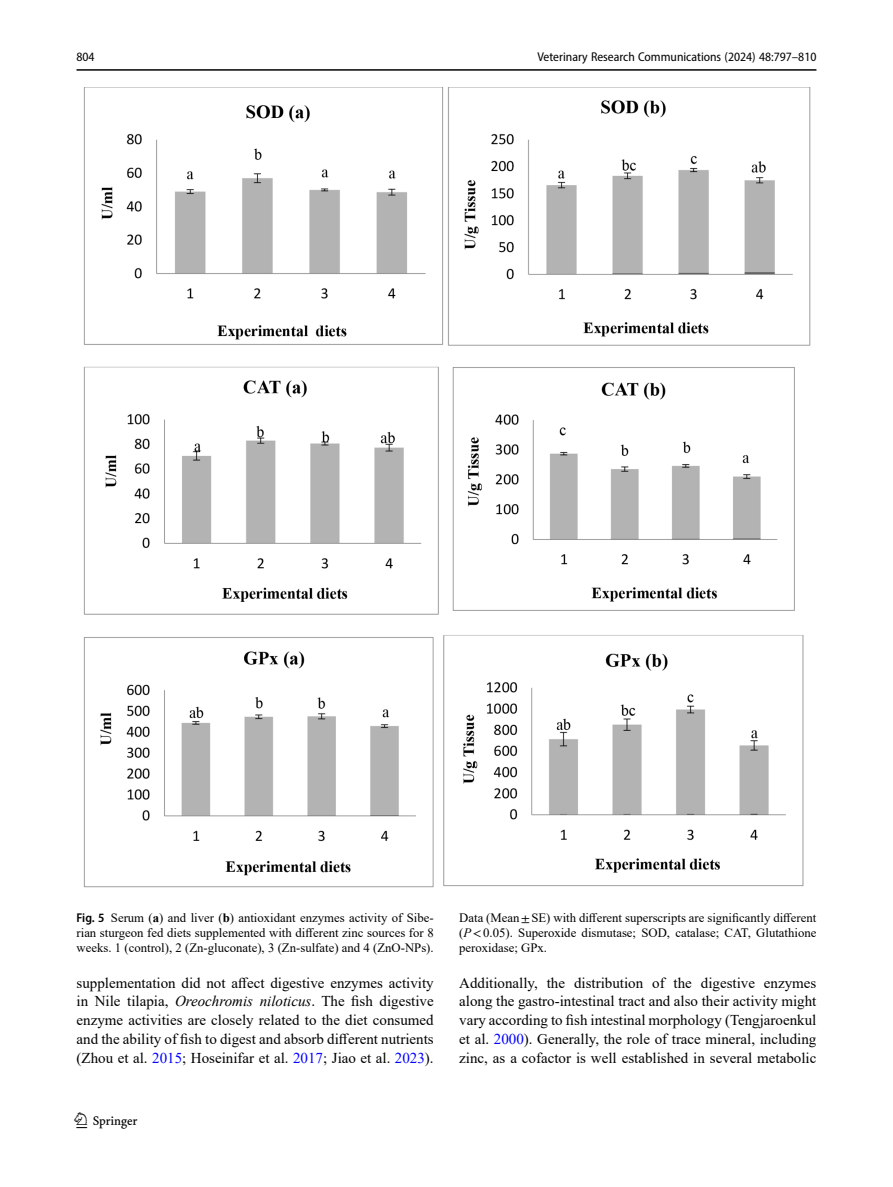
<style>
.page{position:relative;width:893px;height:1187px;background:#fff}
.page>*{position:absolute;margin:0;border:0;box-sizing:border-box;transform-origin:0 0}
.t1{font:22.5px "Springnew";color:#000}
.Body_Text_Indent{font:15px/18.8px "Times New Roman";color:#000;text-align:justify}
.Figure_Caption{font:12.75px/15px "Times New Roman";color:#000;text-align:justify}
.t2{font:semi-condensed 12.75px "Myriad Pro";color:#000}
.s1{font-family:"Myriad Pro";font-weight:600;font-stretch:semi-condensed}
.s2{font-weight:700}
.s3{font-family:"STIX"}
.s4{font-style:italic}
.s5{color:#00f}
</style>
<div class="page">
<hr style="left:77px;top:69px;width:739px;height:2px;background:#000">
<img style="left:83px;top:87px;width:728px;height:801px">
<p class="t2" style="left:77px;top:49px;width:20px">804</p>
<p class="t2" style="left:537px;top:49px;width:280px">Veterinary Research Communications (2024) 48:797–810</p>
<p class="Figure_Caption" style="left:77px;top:909px;width:359px"><span class="s1">Fig. 5</span> Serum (<span class="s2">a</span>) and liver (<span class="s2">b</span>) antioxidant enzymes activity of Sibe&shy;rian sturgeon fed diets supplemented with different zinc sources for 8 weeks. 1 (control), 2 (Zn-gluconate), 3 (Zn-sulfate) and 4 (ZnO-NPs).</p>
<p class="Figure_Caption" style="left:459px;top:909px;width:359px">Data (Mean<span class="s3">±</span>SE) with different superscripts are significantly different (<span class="s4">P</span><span class="s3">&lt;</span>0.05). Superoxide dismutase; SOD, catalase; CAT, Glutathione peroxidase; GPx.</p>
<p class="Body_Text_Indent" style="left:77px;top:972px;width:359px">supplementation did not affect digestive enzymes activity in Nile tilapia, <span class="s4">Oreochromis niloticus</span>. The fish digestive enzyme activities are closely related to the diet consumed and the ability of fish to digest and absorb different nutrients (Zhou et al. <span class="s5">2015</span>; Hoseinifar et al. <span class="s5">2017</span>; Jiao et al. <span class="s5">2023</span>).</p>
<h1 class="t1" style="left:77px;top:1107px;width:63px">1 3</h1>
<p class="Body_Text_Indent" style="left:459px;top:972px;width:359px">Additionally, the distribution of the digestive enzymes along the gastro-intestinal tract and also their activity might vary according to fish intestinal morphology (Tengjaroenkul et al. <span class="s5">2000</span>). Generally, the role of trace mineral, including zinc, as a cofactor is well established in several metabolic</p>
</div>
